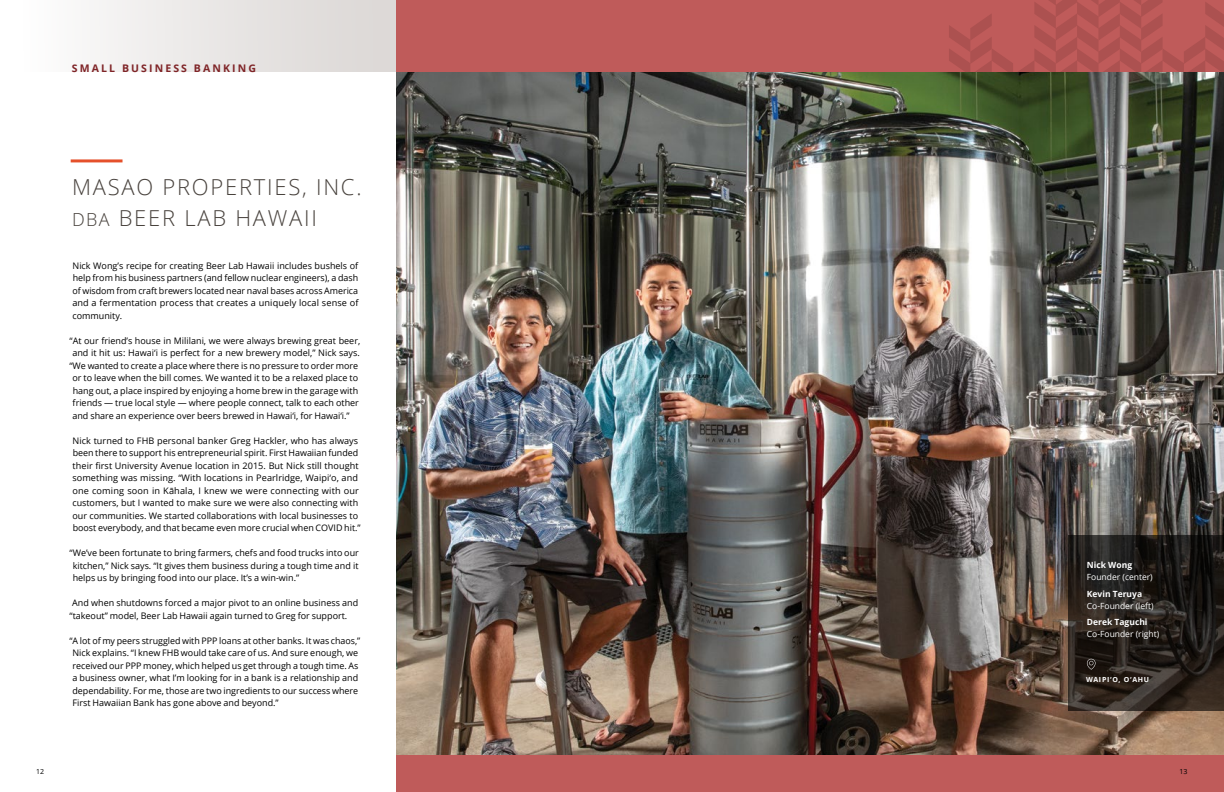
<style>
.page{position:relative;width:1224px;height:792px;background:#fff}
.page>*{position:absolute;margin:0;border:0;box-sizing:border-box;transform-origin:0 0}
.t1{font:300 22px/31px "Open Sans";letter-spacing:.08em;color:#48423d}
.t2{font:700 10.5px "Open Sans";letter-spacing:.2em;color:#7f2427}
.t3{font:9px/12.5px "Open Sans";color:#000}
.t4{font:8.5px "Open Sans";color:#fff}
.t5{font:700 8.5px "Open Sans";color:#fff}
.t6{font:700 7px "Open Sans";letter-spacing:.1em;color:#fff}
.t7{font:7px "Open Sans";color:#000}
.s1{font-size:18px}
</style>
<div class="page">
<div style="left:396px;top:755px;width:828px;height:37px;background:#bf5b5a"></div>
<div style="left:0;top:0;width:396px;height:72px;background:linear-gradient(to right,#fff,#dad5d3)"></div>
<hr style="left:71px;top:159px;width:52px;height:3px;background:#e5502b">
<div style="left:396px;top:0;width:828px;height:72px;background:#bf5b5a"></div>
<svg style="left:949px;top:0;width:275px;height:72px"></svg>
<img style="left:396px;top:72px;width:828px;height:683px">
<svg style="left:1069px;top:535px;width:155px;height:175px;background:#25201b"></svg>
<svg style="left:1087px;top:659px;width:9px;height:11px"></svg>
<p class="t2" style="left:72px;top:61px;width:186px">SMALL BUSINESS BANKING</p>
<h1 class="t1" style="left:72px;top:171px;width:291px">MASAO PROPERTIES, INC.<br><span class="s1">DBA</span> BEER LAB HAWAII</h1>
<p class="t3" style="left:72px;top:259px;width:288px;text-align:justify">Nick Wong’s recipe for creating Beer Lab Hawaii includes bushels of help from his business partners (and fellow nuclear engineers), a dash of wisdom from craft brewers located near naval bases across America and a fermentation process that creates a uniquely local sense of community.</p>
<p class="t3" style="left:70px;top:334px;width:292px">“At our friend’s house in Mililani, we were always brewing great beer,</p>
<p class="t3" style="left:72px;top:347px;width:289px">and it hit us: Hawai‘i is perfect for a new brewery model,” Nick says.</p>
<p class="t3" style="left:70px;top:359px;width:290px">“We wanted to create a place where there is no pressure to order more</p>
<p class="t3" style="left:72px;top:372px;width:287px">or to leave when the bill comes. We wanted it to be a relaxed place to</p>
<p class="t3" style="left:73px;top:384px;width:287px">hang out, a place inspired by enjoying a home brew in the garage with</p>
<p class="t3" style="left:73px;top:397px;width:288px">friends — true local style — where people connect, talk to each other</p>
<p class="t3" style="left:72px;top:409px;width:279px">and share an experience over beers brewed in Hawai‘i, for Hawai‘i.”</p>
<p class="t3" style="left:72px;top:434px;width:290px">Nick turned to FHB personal banker Greg Hackler, who has always been there to support his entrepreneurial spirit. First Hawaiian funded their first University Avenue location in 2015. But Nick still thought something was missing. “With locations in Pearlridge, Waipi‘o, and one coming soon in Kāhala, I knew we were connecting with our customers, but I wanted to make sure we were also connecting with our communities. We started collaborations with local businesses to boost everybody, and that became even more crucial when COVID hit.”</p>
<p class="t3" style="left:73px;top:547px;width:288px;text-align:justify;text-indent:-3px">“We’ve been fortunate to bring farmers, chefs and food trucks into our kitchen,” Nick says. “It gives them business during a tough time and it helps us by bringing food into our place. It’s a win-win.”</p>
<p class="t3" style="left:70px;top:597px;width:290px;text-indent:3px">And when shutdowns forced a major pivot to an online business and “takeout” model, Beer Lab Hawaii again turned to Greg for support.</p>
<p class="t3" style="left:72px;top:634px;width:290px;text-indent:-3px">“A lot of my peers struggled with PPP loans at other banks. It was chaos,” Nick explains. “I knew FHB would take care of us. And sure enough, we received our PPP money, which helped us get through a tough time. As a business owner, what I’m looking for in a bank is a relationship and dependability. For me, those are two ingredients to our success where First Hawaiian Bank has gone above and beyond.”</p>
<p class="t5" style="left:1087px;top:559px;width:47px">Nick Wong</p>
<p class="t4" style="left:1087px;top:572px;width:67px">Founder (center)</p>
<p class="t5" style="left:1087px;top:588px;width:57px">Kevin Teruya</p>
<p class="t4" style="left:1087px;top:600px;width:68px">Co-Founder (left)</p>
<p class="t5" style="left:1087px;top:616px;width:62px">Derek Taguchi</p>
<p class="t4" style="left:1087px;top:629px;width:74px">Co-Founder (right)</p>
<p class="t6" style="left:1086px;top:675px;width:65px">WAIPI‘O, O‘AHU</p>
<p class="t7" style="left:36px;top:767px;width:10px">12</p>
<p class="t7" style="left:1179px;top:767px;width:10px">13</p>
</div>
